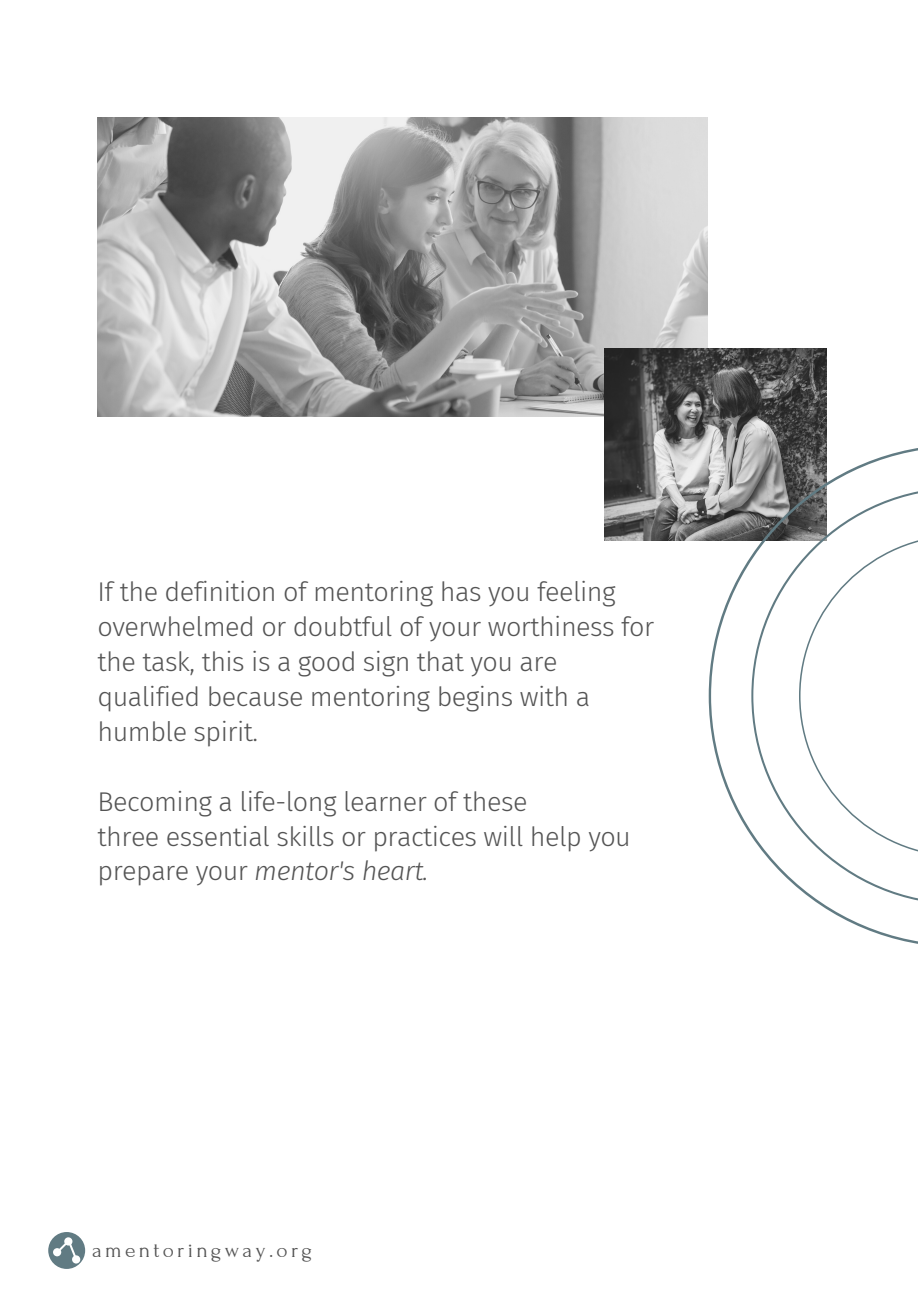
<style>
.page{position:relative;width:918px;height:1296px;background:#fff}
.page>*{position:absolute;margin:0;border:0;box-sizing:border-box;transform-origin:0 0}
.t1{font:300 27px/34.8px "Fira Sans";letter-spacing:-.02em;color:#545454}
.t2{font:italic 300 27px "Fira Sans";letter-spacing:-.02em;color:#545454}
.t3{font:21.45px "Forum";letter-spacing:.15em;color:#545454}
.s1{font-style:normal}
</style>
<div class="page">
<img style="left:98px;top:118px;width:609px;height:299px">
<img style="left:605px;top:349px;width:221px;height:191px">
<svg style="left:709px;top:444px;width:209px;height:500px"></svg>
<div style="left:48px;top:1232px;width:37px;height:37px;background:#617b83;border-radius:50%"></div>
<div style="left:53px;top:1248px;width:8px;height:8px;background:#fff;border-radius:50%"></div>
<div style="left:72px;top:1255px;width:8px;height:9px;background:#fff;border-radius:50%"></div>
<svg style="left:57px;top:1239px;width:20px;height:21px"></svg>
<p class="t1" style="left:98px;top:575px;width:558px">If the definition of mentoring has you feeling overwhelmed or doubtful of your worthiness for the task, this is a good sign that you are qualified because mentoring begins with a humble spirit.</p>
<p class="t1" style="left:98px;top:784px;width:431px">Becoming a life-long learner of these</p>
<p class="t1" style="left:98px;top:819px;width:535px">three essential skills or practices will help you</p>
<p class="t2" style="left:98px;top:855px;width:332px"><span class="s1">prepare your</span> mentor's heart.</p>
<p class="t3" style="left:92px;top:1238px;width:221px">amentoringway.org</p>
</div>
